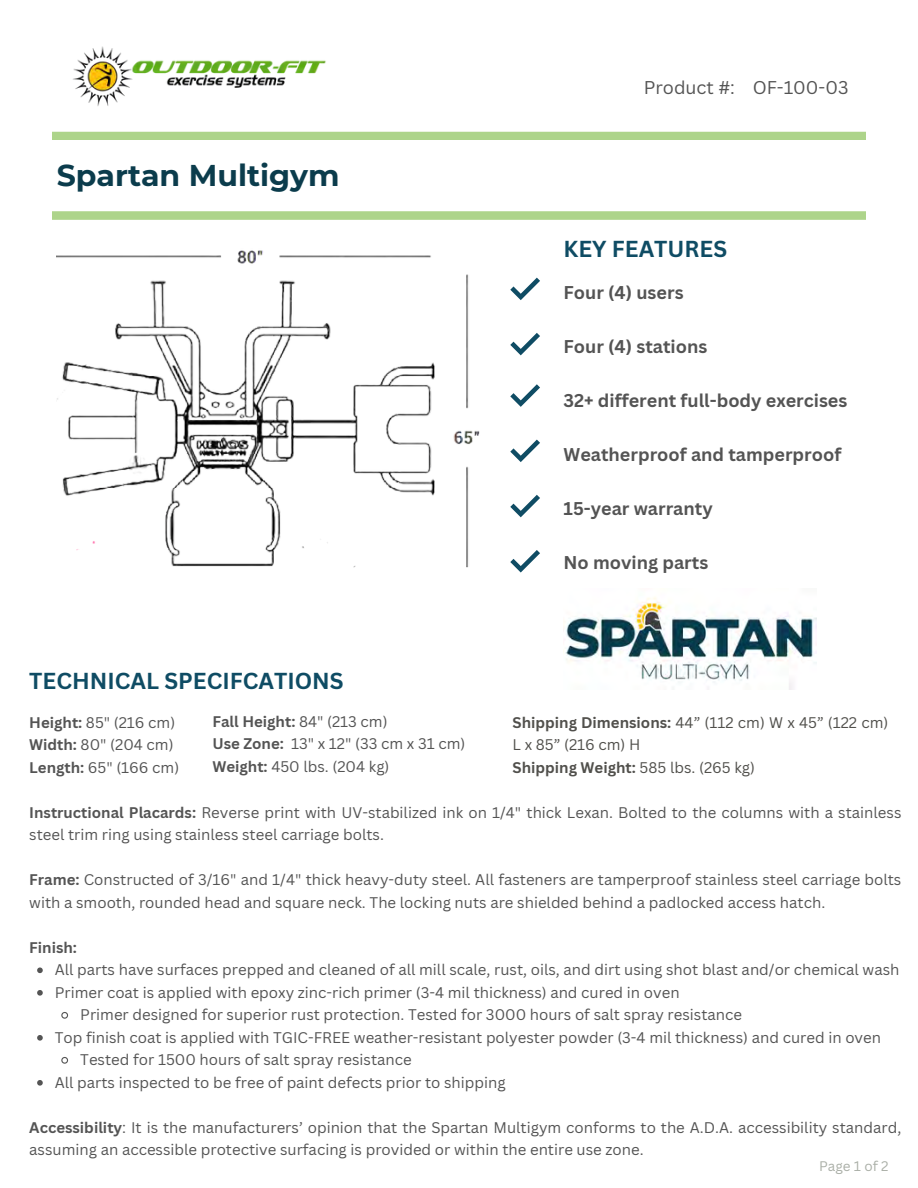
<style>
.page{position:relative;width:918px;height:1188px;background:#fff}
.page>*{position:absolute;margin:0;border:0;box-sizing:border-box;transform-origin:0 0}
.t1{font:700 30px "Montserrat";color:#0b3c4c}
.t2{font:700 22.5px "Canva Sans";color:#0f4c64}
.t3{font:700 18px "Canva Sans";color:#545454}
.t4{font:18px "Canva Sans";color:#545454}
.t5{font:15px/22.5px "Canva Sans";color:#545454}
.t6{font:15px/22.5px "Canva Sans";color:#51504c}
.t7{font:700 15px "Canva Sans";color:#545454}
.t8{font:13.5px "Canva Sans";color:#aaafa7}
.s1{font-weight:700}
</style>
<div class="page">
<img style="left:73px;top:46px;width:253px;height:60px">
<svg style="left:510px;top:278px;width:30px;height:22px"></svg>
<svg style="left:510px;top:333px;width:30px;height:22px"></svg>
<svg style="left:510px;top:384px;width:30px;height:23px"></svg>
<svg style="left:510px;top:440px;width:30px;height:22px"></svg>
<svg style="left:510px;top:495px;width:30px;height:22px"></svg>
<img style="left:57px;top:250px;width:423px;height:318px">
<svg style="left:510px;top:550px;width:30px;height:22px"></svg>
<div style="left:52px;top:132px;width:814px;height:8px;background:#add48a"></div>
<svg style="left:52px;top:211px;width:814px;height:9px;background:#b0d58f"></svg>
<img style="left:564px;top:597px;width:253px;height:93px">
<svg style="left:37px;top:968px;width:6px;height:5px"></svg>
<svg style="left:37px;top:990px;width:6px;height:6px"></svg>
<svg style="left:61px;top:1012px;width:8px;height:7px"></svg>
<svg style="left:37px;top:1035px;width:6px;height:6px"></svg>
<svg style="left:61px;top:1057px;width:8px;height:7px"></svg>
<svg style="left:37px;top:1080px;width:6px;height:6px"></svg>
<p class="t1" style="left:57px;top:157px;width:284px">Spartan Multigym</p>
<h1 class="t4" style="left:644px;top:74px;width:206px">Product #: OF-100-03</h1>
<p class="t2" style="left:564px;top:233px;width:165px">KEY FEATURES</p>
<p class="t3" style="left:564px;top:280px;width:122px">Four (4) users</p>
<h2 class="t3" style="left:564px;top:334px;width:145px">Four (4) stations</h2>
<p class="t3" style="left:564px;top:388px;width:285px">32+ different full-body exercises</p>
<p class="t3" style="left:564px;top:442px;width:279px">Weatherproof and tamperproof</p>
<p class="t3" style="left:564px;top:496px;width:151px">15-year warranty</p>
<p class="t3" style="left:564px;top:550px;width:146px">No moving parts</p>
<h6 class="t2" style="left:29px;top:664px;width:316px">TECHNICAL SPECIFCATIONS</h6>
<h6 class="t5" style="left:212px;top:710px;width:255px"><span class="s1">Fall Height:</span> 84" (213 cm)<br><span class="s1">Use Zone:</span> 13" x 12" (33 cm x 31 cm)<br><span class="s1">Weight:</span> 450 lbs. (204 kg)</h6>
<h6 class="t6" style="left:513px;top:711px;width:377px"><span class="s1">Shipping Dimensions:</span> 44” (112 cm) W x 45” (122 cm)<br>L x 85” (216 cm) H<br><span class="s1">Shipping Weight:</span> 585 lbs. (265 kg)</h6>
<p class="t5" style="left:29px;top:711px;width:151px"><span class="s1">Height:</span> 85" (216 cm)<br><span class="s1">Width:</span> 80" (204 cm)<br><span class="s1">Length:</span> 65" (166 cm)</p>
<p class="t5" style="left:29px;top:801px;width:874px"><span class="s1">Instructional Placards:</span> Reverse print with UV-stabilized ink on 1/4" thick Lexan. Bolted to the columns with a stainless steel trim ring using stainless steel carriage bolts.</p>
<h2 class="t5" style="left:29px;top:868px;width:874px"><span class="s1">Frame:</span> Constructed of 3/16" and 1/4" thick heavy-duty steel. All fasteners are tamperproof stainless steel carriage bolts with a smooth, rounded head and square neck. The locking nuts are shielded behind a padlocked access hatch.</h2>
<h3 class="t7" style="left:29px;top:937px;width:49px">Finish:</h3>
<h3 class="t5" style="left:55px;top:958px;width:846px">All parts have surfaces prepped and cleaned of all mill scale, rust, oils, and dirt using shot blast and/or chemical wash</h3>
<h3 class="t5" style="left:55px;top:981px;width:626px">Primer coat is applied with epoxy zinc-rich primer (3-4 mil thickness) and cured in oven</h3>
<h3 class="t5" style="left:80px;top:1003px;width:663px">Primer designed for superior rust protection. Tested for 3000 hours of salt spray resistance</h3>
<h3 class="t5" style="left:55px;top:1026px;width:828px">Top finish coat is applied with TGIC-FREE weather-resistant polyester powder (3-4 mil thickness) and cured in oven</h3>
<h3 class="t5" style="left:80px;top:1048px;width:333px">Tested for 1500 hours of salt spray resistance</h3>
<p class="t5" style="left:55px;top:1071px;width:452px">All parts inspected to be free of paint defects prior to shipping</p>
<h6 class="t5" style="left:29px;top:1116px;width:874px"><span class="s1">Accessibility</span>: It is the manufacturers’ opinion that the Spartan Multigym conforms to the A.D.A. accessibility standard, assuming an accessible protective surfacing is provided or within the entire use zone.</h6>
<h5 class="t8" style="left:819px;top:1156px;width:71px">Page 1 of 2</h5>
</div>
